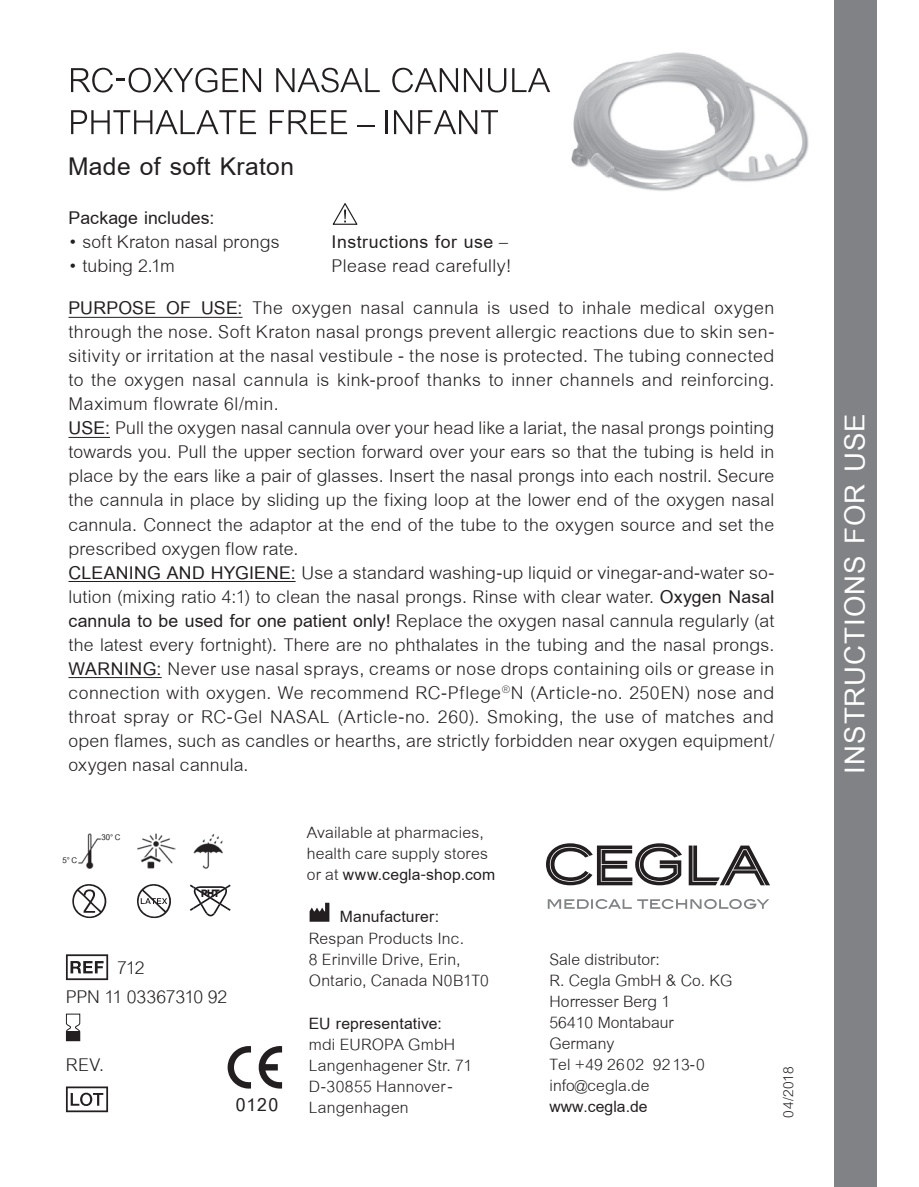
<style>
.page{position:relative;width:919px;height:1187px;background:#fff}
.page>*{position:absolute;margin:0;border:0;box-sizing:border-box;transform-origin:0 0}
.t1{font:51px/42px "Cordia New";color:#231f20}
.t2{font:700 42px "Cordia New";color:#fff}
.t3{font:700 37.5px "Cordia New";letter-spacing:.01em;color:#231f20}
.t4{font:27px/24px "Cordia New";letter-spacing:.01em;color:#231f20}
.t5{font:700 27px "Cordia New";letter-spacing:.005em;color:#231f20}
.t6{font:27px/29.1px "Cordia New";letter-spacing:-.015em;color:#231f20}
.t7{font:24px/21px "Cordia New";letter-spacing:.005em;color:#231f20}
.t8{font:700 24px "Cordia New";letter-spacing:.005em;color:#231f20}
.t9{font:21px "Cordia New";letter-spacing:.005em;color:#231f20}
.t10{font:700 12px "Cordia New";color:#231f20}
.s1{font-weight:700}
</style>
<div class="page">
<img style="left:571px;top:52px;width:238px;height:139px">
<div style="left:833px;top:0;width:43px;height:1186px;background:#808285"></div>
<hr style="left:68px;top:317px;width:174px;height:1px;background:#231f20">
<hr style="left:68px;top:437px;width:42px;height:1px;background:#231f20">
<hr style="left:68px;top:581px;width:227px;height:1px;background:#231f20">
<hr style="left:68px;top:677px;width:94px;height:1px;background:#231f20">
<svg style="left:309px;top:902px;width:20px;height:19px"></svg>
<svg style="left:65px;top:1013px;width:16px;height:28px"></svg>
<div style="left:66px;top:1031px;width:14px;height:9px;background:#231f20"></div>
<svg style="left:66px;top:954px;width:42px;height:26px"></svg>
<svg style="left:66px;top:1086px;width:42px;height:26px"></svg>
<svg style="left:227px;top:1046px;width:24px;height:42px"></svg>
<svg style="left:259px;top:1046px;width:23px;height:42px"></svg>
<img style="left:137px;top:833px;width:39px;height:36px">
<img style="left:193px;top:834px;width:30px;height:35px">
<svg style="left:137px;top:884px;width:34px;height:35px"></svg>
<svg style="left:72px;top:884px;width:35px;height:35px"></svg>
<img style="left:78px;top:833px;width:24px;height:35px">
<svg style="left:546px;top:843px;width:224px;height:42px"></svg>
<svg style="left:547px;top:899px;width:222px;height:10px"></svg>
<svg style="left:332px;top:203px;width:26px;height:22px"></svg>
<svg style="left:190px;top:884px;width:41px;height:32px"></svg>
<h1 class="t1" style="left:68px;top:61px;width:483px">RC-OXYGEN NASAL CANNULA<br>PHTHALATE FREE – Infant</h1>
<h3 class="t3" style="left:68px;top:144px;width:227px">Made of soft Kraton</h3>
<p class="t5" style="left:69px;top:201px;width:147px">Package includes:</p>
<p class="t4" style="left:69px;top:230px;width:212px">• soft Kraton nasal prongs</p>
<p class="t4" style="left:69px;top:254px;width:108px">• tubing 2.1m</p>
<p class="t4" style="left:331px;top:230px;width:181px"><span class="s1">Instructions for use</span> –<br>Please read carefully!</p>
<p class="t4" style="left:68px;top:297px;width:707px"><span class="s1">PURPOSE OF USE:</span> The oxygen nasal cannula is used to inhale medical oxygen through the nose. Soft Kraton nasal prongs prevent allergic reactions due to skin sen&shy;sitivity or irritation at the nasal vestibule - the nose is protected. The tubing connected to the oxygen nasal cannula is kink-proof thanks to inner channels and reinforcing.<br>Maximum flowrate 6l/min.<br><span class="s1">USE:</span> Pull the oxygen nasal cannula over your head like a lariat, the nasal prongs pointing towards you. Pull the upper section forward over your ears so that the tubing is held in place by the ears like a pair of glasses. Insert the nasal prongs into each nostril. Secure the cannula in place by sliding up the fixing loop at the lower end of the oxygen nasal cannula. Connect the adaptor at the end of the tube to the oxygen source and set the prescribed oxygen flow rate.<br><span class="s1">CLEANING AND HYGIENE:</span> Use a standard washing-up liquid or vinegar-and-water so&shy;lution (mixing ratio 4:1) to clean the nasal prongs. Rinse with clear water. <span class="s1">Oxygen Nasal cannula to be used for one patient only!</span> Replace the oxygen nasal cannula regularly (at the latest every fortnight). There are no phthalates in the tubing and the nasal prongs.<br><span class="s1">WARNING:</span> Never use nasal sprays, creams or nose drops containing oils or grease in connection with oxygen. We recommend RC-Pflege<sup>®</sup>N (Article-no. 250EN) nose and throat spray or RC-Gel NASAL (Article-no. 260). Smoking, the use of matches and open flames, such as candles or hearths, are strictly forbidden near oxygen equipment/ oxygen nasal cannula.</p>
<p class="t10" style="left:62px;top:853px;width:16px">5°C</p>
<p class="t10" style="left:101px;top:829px;width:21px">30° C</p>
<p class="t6" style="left:66px;top:953px;width:163px;text-indent:51px">712<br>PPN 11 03367310 92</p>
<p class="t4" style="left:66px;top:1053px;width:40px">REV.</p>
<p class="t5" style="left:236px;top:1088px;width:44px">0120</p>
<p class="t7" style="left:307px;top:822px;width:190px">Available at pharmacies, health care supply stores or at <span class="s1">www.cegla-shop.com</span></p>
<p class="t8" style="left:340px;top:901px;width:101px">Manufacturer:</p>
<p class="t7" style="left:309px;top:928px;width:182px">Respan Products Inc.<br>8 Erinville Drive, Erin,<br>Ontario, Canada N0B1T0</p>
<p class="t8" style="left:309px;top:1008px;width:134px">EU representative:</p>
<p class="t7" style="left:309px;top:1034px;width:165px">mdi EUROPA GmbH<br>Langenhagener Str. 71<br>D-30855 Hannover-<br>Langenhagen</p>
<p class="t7" style="left:549px;top:949px;width:184px">Sale distributor:<br>R. Cegla GmbH &amp; Co. KG<br>Horresser Berg 1<br>56410 Montabaur<br>Germany<br>Tel +49 26 02 92 13-0 info@cegla.de</p>
<p class="t8" style="left:549px;top:1091px;width:99px">www.cegla.de</p>
<p class="t9" style="left:774px;top:1117px;width:53px;rotate:-90deg">04/2018</p>
<h2 class="t2" style="left:829px;top:773px;width:358px;rotate:-90deg">Instructions for use</h2>
</div>
